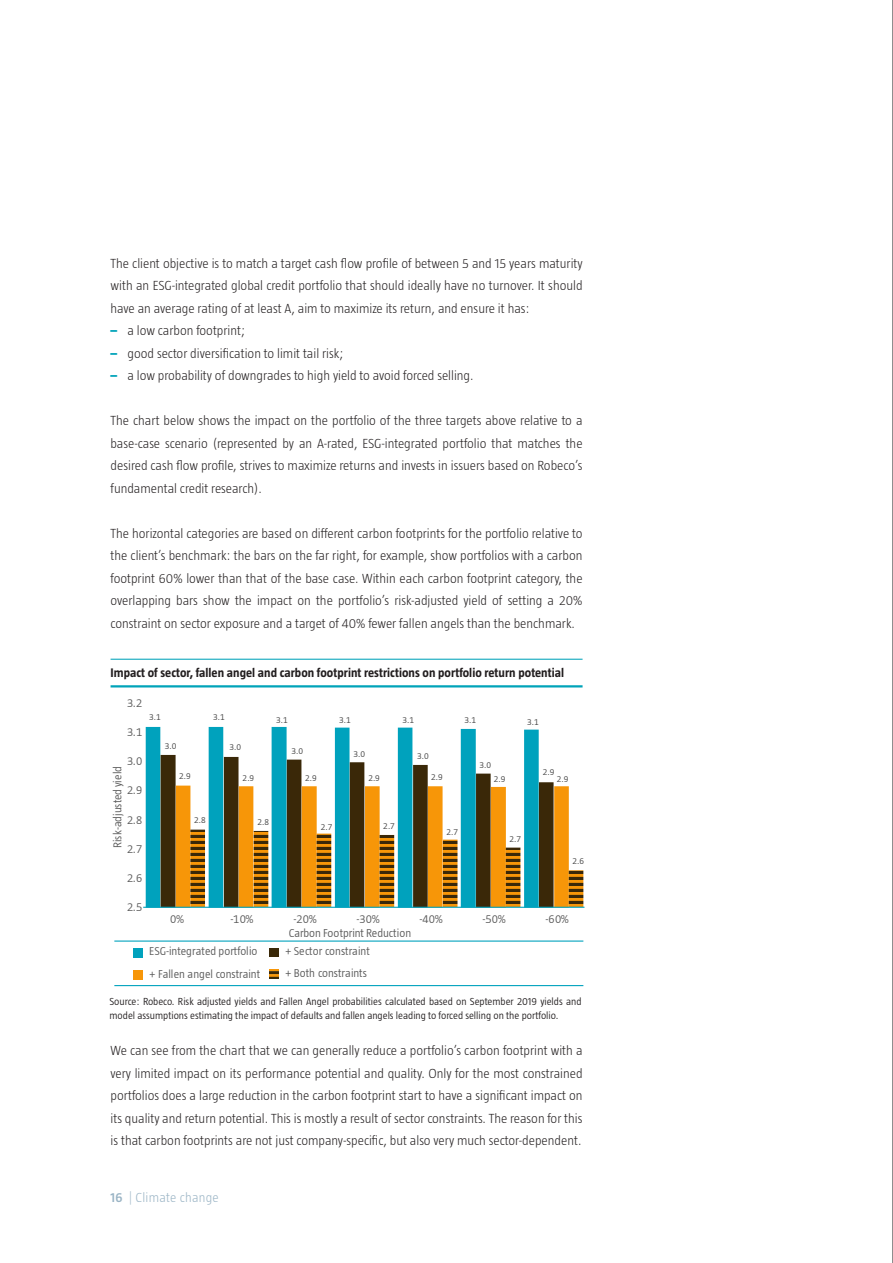
<style>
.page{position:relative;width:893px;height:1263px;background:#fff}
.page>*{position:absolute;margin:0;border:0;box-sizing:border-box;transform-origin:0 0}
.t1{font:300 13.5px/22.5px "Taz";color:#231f20;text-align:justify}
.t2{font:300 13.5px "Taz";letter-spacing:.02em;color:#9ab4c5}
._18-Heading_Graph_Ta{font:700 12.75px "Taz";letter-spacing:.005em;color:#231f20}
.t3{font:300 11.7px "Taz LF";color:#595959}
.t4{font:300 10.5px/13.5px "Taz";color:#231f20}
.t5{font:300 8.85px "Taz LF";color:#404040}
.s1{font-weight:800;color:#00a3b9}
.s2{font-weight:600}
</style>
<div class="page">
<hr style="left:111px;top:659px;width:472px;height:1px;background:#00a3b9">
<hr style="left:111px;top:685px;width:472px;height:2px;background:#00a3b9">
<svg style="left:146px;top:727px;width:393px;height:180px"></svg>
<svg style="left:161px;top:755px;width:393px;height:152px"></svg>
<svg style="left:176px;top:786px;width:393px;height:121px"></svg>
<svg style="left:190px;top:830px;width:393px;height:77px"></svg>
<hr style="left:143px;top:907px;width:441px;height:1px;background:#00a2bd">
<div style="left:133px;top:948px;width:10px;height:9px;background:#00a2bd"></div>
<div style="left:269px;top:948px;width:10px;height:9px;background:#3a2808"></div>
<div style="left:133px;top:970px;width:10px;height:10px;background:#f79608"></div>
<svg style="left:269px;top:970px;width:10px;height:8px"></svg>
<hr style="left:114px;top:940px;width:469px;height:2px;background:#00a2bd">
<hr style="left:114px;top:985px;width:469px;height:1px;background:#00a2bd">
<hr style="left:892px;top:0;width:1px;height:1263px;background:#231f20">
<p class="t1" style="left:111px;top:252px;width:474px">The client objective is to match a target cash flow profile of between 5 and 15 years maturity with an ESG-integrated global credit portfolio that should ideally have no turnover. It should have an average rating of at least A, aim to maximize its return, and ensure it has:</p>
<p class="t1" style="left:111px;top:319px;width:136px"><span class="s1">–</span> a low carbon footprint;</p>
<p class="t1" style="left:111px;top:342px;width:234px"><span class="s1">–</span> good sector diversification to limit tail risk;</p>
<p class="t1" style="left:111px;top:364px;width:365px"><span class="s1">–</span> a low probability of downgrades to high yield to avoid forced selling.</p>
<p class="t1" style="left:111px;top:409px;width:473px">The chart below shows the impact on the portfolio of the three targets above relative to a base-case scenario (represented by an A-rated, ESG-integrated portfolio that matches the desired cash flow profile, strives to maximize returns and invests in issuers based on Robeco’s fundamental credit research).</p>
<p class="t1" style="left:111px;top:522px;width:474px">The horizontal categories are based on different carbon footprints for the portfolio relative to the client’s benchmark: the bars on the far right, for example, show portfolios with a carbon footprint 60% lower than that of the base case. Within each carbon footprint category, the overlapping bars show the impact on the portfolio’s risk-adjusted yield of setting a 20% constraint on sector exposure and a target of 40% fewer fallen angels than the benchmark.</p>
<p class="_18-Heading_Graph_Ta" style="left:111px;top:665px;width:455px">Impact of sector, fallen angel and carbon footprint restrictions on portfolio return potential</p>
<p class="t5" style="left:149px;top:713px;width:13px">3.1</p>
<p class="t5" style="left:213px;top:713px;width:13px">3.1</p>
<p class="t5" style="left:276px;top:716px;width:13px">3.1</p>
<p class="t5" style="left:339px;top:716px;width:13px">3.1</p>
<p class="t5" style="left:402px;top:716px;width:13px">3.1</p>
<p class="t5" style="left:464px;top:716px;width:13px">3.1</p>
<p class="t5" style="left:527px;top:717px;width:13px">3.1</p>
<p class="t5" style="left:165px;top:742px;width:13px">3.0</p>
<p class="t5" style="left:230px;top:742px;width:13px">3.0</p>
<p class="t5" style="left:291px;top:746px;width:13px">3.0</p>
<p class="t5" style="left:353px;top:749px;width:13px">3.0</p>
<p class="t5" style="left:417px;top:752px;width:13px">3.0</p>
<p class="t5" style="left:480px;top:761px;width:13px">3.0</p>
<p class="t5" style="left:543px;top:768px;width:13px">2.9</p>
<p class="t5" style="left:179px;top:771px;width:13px">2.9</p>
<p class="t5" style="left:243px;top:773px;width:13px">2.9</p>
<p class="t5" style="left:305px;top:773px;width:13px">2.9</p>
<p class="t5" style="left:368px;top:774px;width:13px">2.9</p>
<p class="t5" style="left:431px;top:773px;width:13px">2.9</p>
<p class="t5" style="left:494px;top:774px;width:13px">2.9</p>
<p class="t5" style="left:557px;top:774px;width:13px">2.9</p>
<p class="t5" style="left:194px;top:815px;width:13px">2.8</p>
<p class="t5" style="left:257px;top:817px;width:13px">2.8</p>
<p class="t5" style="left:321px;top:822px;width:13px">2.7</p>
<p class="t5" style="left:383px;top:822px;width:13px">2.7</p>
<p class="t5" style="left:447px;top:827px;width:13px">2.7</p>
<p class="t5" style="left:509px;top:835px;width:13px">2.7</p>
<p class="t5" style="left:572px;top:856px;width:13px">2.6</p>
<p class="t3" style="left:127px;top:901px;width:17px">2.5</p>
<p class="t3" style="left:127px;top:697px;width:17px">3.2</p>
<p class="t3" style="left:127px;top:726px;width:17px">3.1</p>
<p class="t3" style="left:127px;top:755px;width:17px">3.0</p>
<p class="t3" style="left:112px;top:848px;width:84px;rotate:-90deg">Risk-adjusted yield</p>
<p class="t3" style="left:127px;top:784px;width:17px">2.9</p>
<p class="t3" style="left:127px;top:813px;width:17px">2.8</p>
<p class="t3" style="left:127px;top:843px;width:17px">2.7</p>
<p class="t3" style="left:127px;top:872px;width:17px">2.6</p>
<p class="t3" style="left:170px;top:913px;width:15px">0%</p>
<p class="t3" style="left:230px;top:913px;width:25px">-10%</p>
<p class="t3" style="left:293px;top:913px;width:25px">-20%</p>
<p class="t3" style="left:356px;top:913px;width:25px">-30%</p>
<p class="t3" style="left:419px;top:913px;width:25px">-40%</p>
<p class="t3" style="left:483px;top:913px;width:25px">-50%</p>
<p class="t3" style="left:546px;top:913px;width:25px">-60%</p>
<p class="t3" style="left:289px;top:927px;width:124px">Carbon Footprint Reduction</p>
<p class="t3" style="left:149px;top:945px;width:110px">ESG-integrated portfolio</p>
<p class="t3" style="left:285px;top:945px;width:86px">+ Sector constraint</p>
<p class="t3" style="left:149px;top:967px;width:113px">+ Fallen angel constraint</p>
<p class="t3" style="left:285px;top:967px;width:83px">+ Both constraints</p>
<p class="t4" style="left:109px;top:995px;width:474px">Source: Robeco. Risk adjusted yields and Fallen Angel probabilities calculated based on September 2019 yields and model assumptions estimating the impact of defaults and fallen angels leading to forced selling on the portfolio.</p>
<p class="t1" style="left:111px;top:1039px;width:474px">We can see from the chart that we can generally reduce a portfolio’s carbon footprint with a very limited impact on its performance potential and quality. Only for the most constrained portfolios does a large reduction in the carbon footprint start to have a significant impact on its quality and return potential. This is mostly a result of sector constraints. The reason for this is that carbon footprints are not just company-specific, but also very much sector-dependent.</p>
<p class="t2" style="left:111px;top:1189px;width:110px"><span class="s2">16</span> | Climate change</p>
</div>
